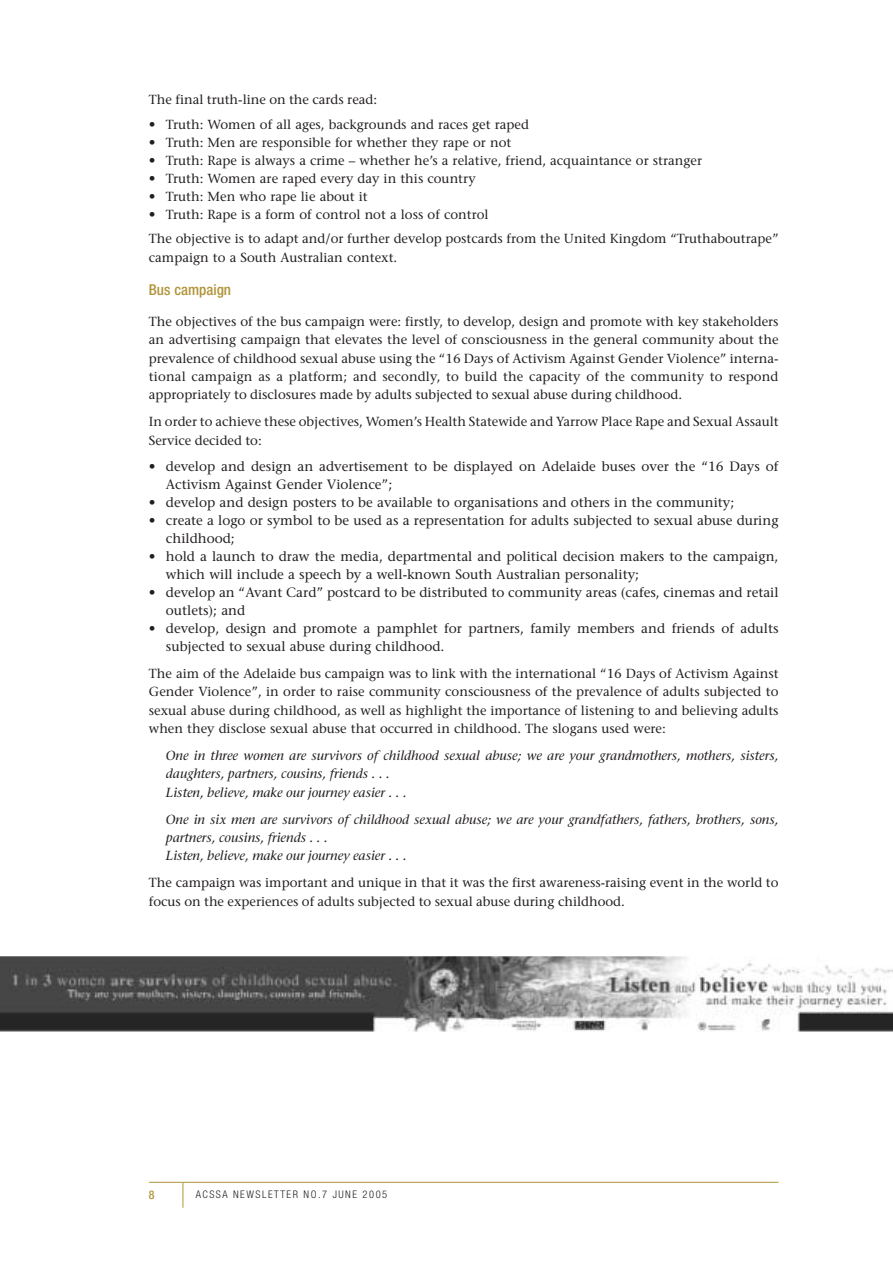
<style>
.page{position:relative;width:893px;height:1263px;background:#fff}
.page>*{position:absolute;margin:0;border:0;box-sizing:border-box;transform-origin:0 0}
.t1{font:500 condensed 15px "Helvetica Neue";color:#b1943a}
.t2{font:13.5px/18px "Stone Serif";color:#231f1f}
.t3{font:13.2px/18.3px "Stone Serif";color:#231f1f}
.t4{font:italic 13.2px/18.3px "Stone Serif";color:#231f1f}
.t5{font:500 condensed 12px "Helvetica Neue";color:#b1943a}
.t6{font:300 condensed 10.5px "Helvetica Neue";letter-spacing:.145em;color:#231f1f}
.s1{font-size:13.5px}
</style>
<div class="page">
<hr style="left:149px;top:1182px;width:629px;height:1px;background:#b1943a">
<svg style="left:183px;top:1182px;width:1px;height:26px"></svg>
<img style="left:0;top:957px;width:892px;height:75px">
<p class="t3" style="left:149px;top:92px;width:230px">The final truth-line on the cards read:</p>
<p class="t3" style="left:149px;top:116px;width:381px"><span class="s1">•</span> Truth: Women of all ages, backgrounds and races get raped</p>
<p class="t3" style="left:149px;top:134px;width:364px"><span class="s1">•</span> Truth: Men are responsible for whether they rape or not</p>
<p class="t3" style="left:149px;top:152px;width:554px"><span class="s1">•</span> Truth: Rape is always a crime – whether he’s a relative, friend, acquaintance or stranger</p>
<p class="t3" style="left:149px;top:170px;width:328px"><span class="s1">•</span> Truth: Women are raped every day in this country</p>
<p class="t3" style="left:149px;top:188px;width:220px"><span class="s1">•</span> Truth: Men who rape lie about it</p>
<p class="t3" style="left:149px;top:203px;width:631px;line-height:24.8px"><span class="s1">•</span> Truth: Rape is a form of control not a loss of control<br>The objective is to adapt and/or further develop postcards from the United Kingdom “Truthaboutrape”</p>
<p class="t3" style="left:149px;top:249px;width:250px">campaign to a South Australian context.</p>
<p class="t1" style="left:149px;top:284px;width:84px">Bus campaign</p>
<p class="t3" style="left:149px;top:314px;width:631px;text-align:justify">The objectives of the bus campaign were: firstly, to develop, design and promote with key stakeholders an advertising campaign that elevates the level of consciousness in the general community about the prevalence of childhood sexual abuse using the “16 Days of Activism Against Gender Violence” interna&shy;tional campaign as a platform; and secondly, to build the capacity of the community to respond appropriately to disclosures made by adults subjected to sexual abuse during childhood.</p>
<p class="t3" style="left:149px;top:414px;width:631px">In order to achieve these objectives, Women’s Health Statewide and Yarrow Place Rape and Sexual Assault<br>Service decided to:</p>
<p class="t2" style="left:166px;top:459px;width:614px;text-indent:-17px">• develop and design an advertisement to be displayed on Adelaide buses over the “16 Days of<br>Activism Against Gender Violence”;</p>
<p class="t2" style="left:149px;top:495px;width:587px">• develop and design posters to be available to organisations and others in the community;</p>
<p class="t2" style="left:166px;top:513px;width:614px;text-indent:-17px">• create a logo or symbol to be used as a representation for adults subjected to sexual abuse during childhood;</p>
<p class="t2" style="left:166px;top:549px;width:614px;text-indent:-17px">• hold a launch to draw the media, departmental and political decision makers to the campaign, which will include a speech by a well-known South Australian personality;</p>
<p class="t2" style="left:166px;top:585px;width:614px;text-indent:-17px">• develop an “Avant Card” postcard to be distributed to community areas (cafes, cinemas and retail outlets); and</p>
<p class="t2" style="left:166px;top:621px;width:614px;text-indent:-17px">• develop, design and promote a pamphlet for partners, family members and friends of adults subjected to sexual abuse during childhood.</p>
<p class="t3" style="left:149px;top:666px;width:631px;text-align:justify">The aim of the Adelaide bus campaign was to link with the international “16 Days of Activism Against Gender Violence”, in order to raise community consciousness of the prevalence of adults subjected to sexual abuse during childhood, as well as highlight the importance of listening to and believing adults when they disclose sexual abuse that occurred in childhood. The slogans used were:</p>
<p class="t4" style="left:166px;top:748px;width:614px">One in three women are survivors of childhood sexual abuse; we are your grandmothers, mothers, sisters, daughters, partners, cousins, friends . . .<br>Listen, believe, make our journey easier . . .</p>
<p class="t4" style="left:166px;top:811px;width:614px">One in six men are survivors of childhood sexual abuse; we are your grandfathers, fathers, brothers, sons, partners, cousins, friends . . .<br>Listen, believe, make our journey easier . . .</p>
<p class="t3" style="left:149px;top:875px;width:631px">The campaign was important and unique in that it was the first awareness-raising event in the world to focus on the experiences of adults subjected to sexual abuse during childhood.</p>
<p class="t5" style="left:149px;top:1191px;width:7px">8</p>
<p class="t6" style="left:196px;top:1191px;width:193px">ACSSA NEWSLETTER NO.7 JUNE 2005</p>
</div>
